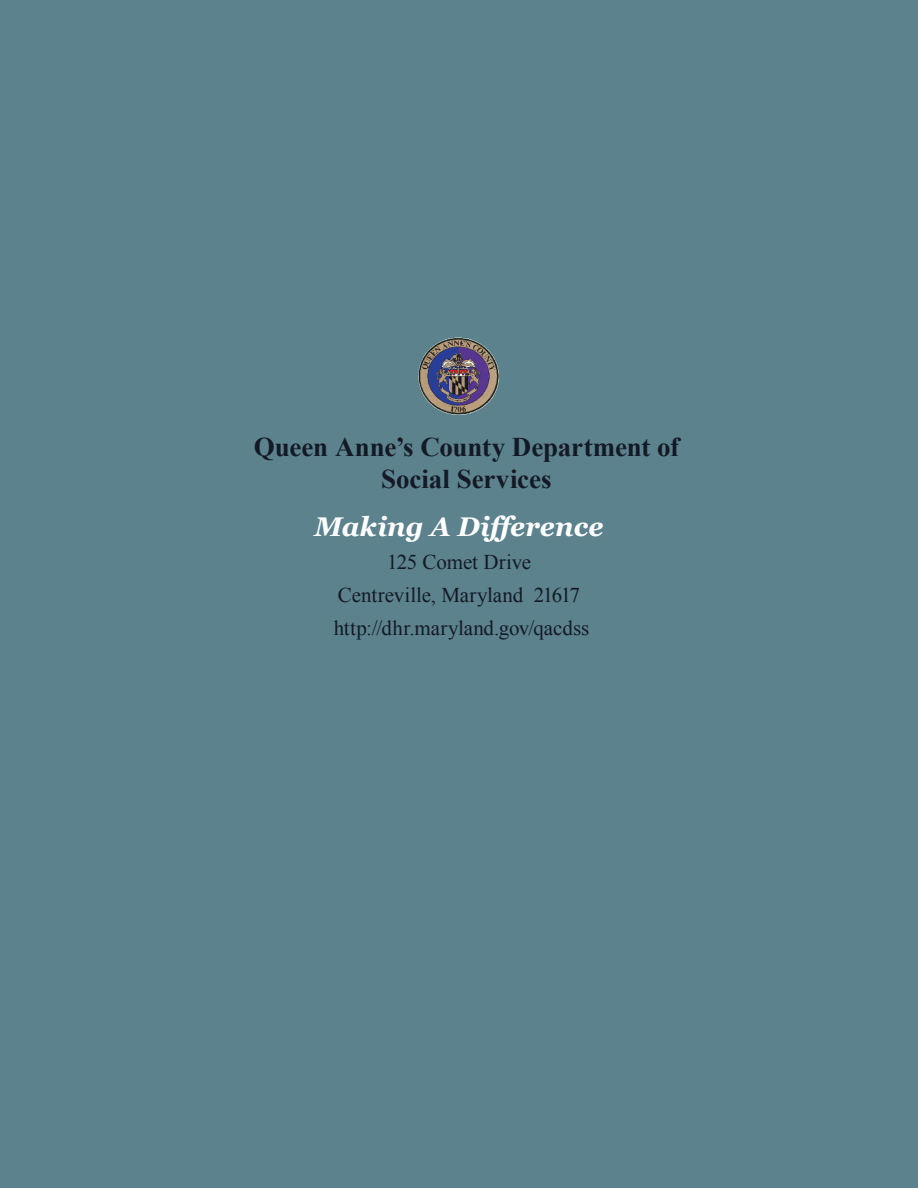
<style>
.page{position:relative;width:918px;height:1188px;background:#5b828d}
.page>*{position:absolute;margin:0;border:0;box-sizing:border-box;transform-origin:0 0}
.t1{font:700 27px/32.4px "Times New Roman";letter-spacing:-.005em;color:#141a25;text-align:center}
.t2{font:italic 700 27px "Georgia";color:#fff}
.t3{font:21px/33px "Times New Roman";letter-spacing:-.005em;color:#141a25;text-align:center}
</style>
<div class="page">
<img style="left:418px;top:337px;width:82px;height:78px">
<p class="t1" style="left:254px;top:430px;width:427px">Queen Anne’s County Department of<br>Social Services</p>
<p class="t2" style="left:315px;top:507px;width:290px">Making A Difference</p>
<p class="t3" style="left:334px;top:545px;width:257px">125 Comet Drive<br>Centreville, Maryland 21617 http://dhr.maryland.gov/qacdss</p>
</div>
